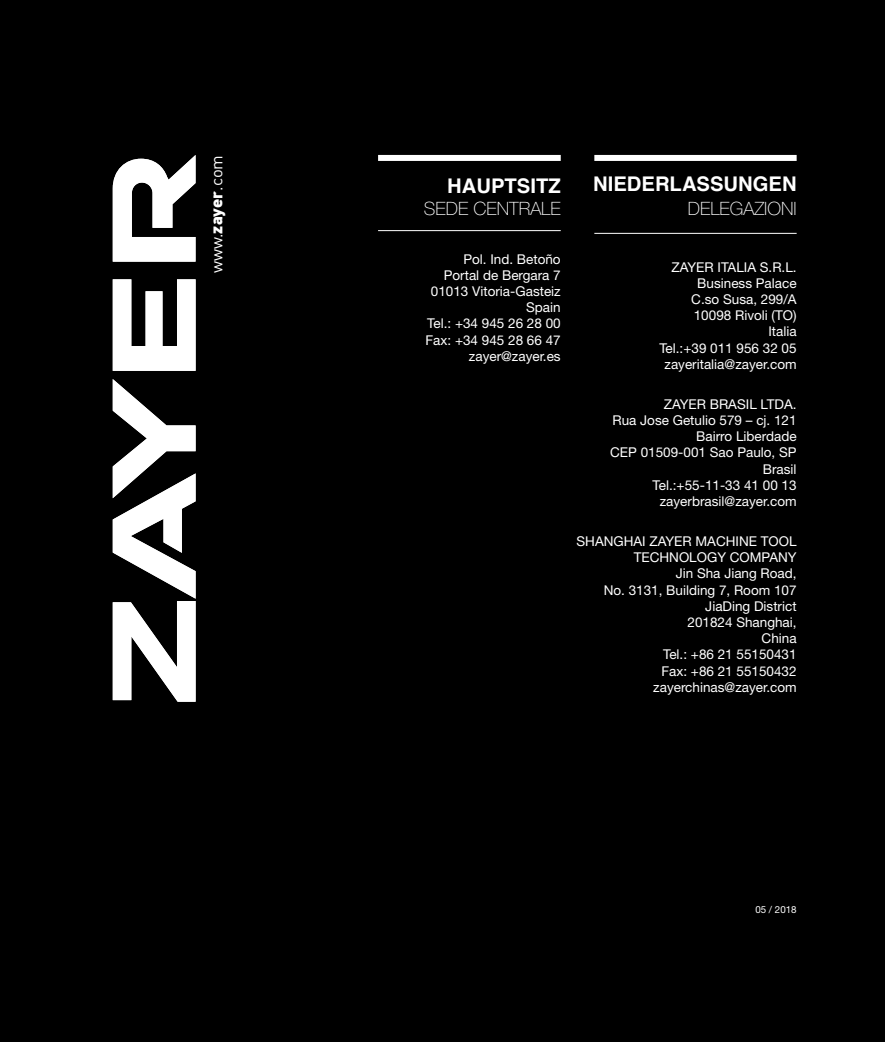
<style>
.page{position:relative;width:885px;height:1042px;background:#fff}
.page>*{position:absolute;margin:0;border:0;box-sizing:border-box;transform-origin:0 0}
.t1{font:700 20.25px "Helvetica";color:#fff}
.t2{font:100 18.45px "Helvetica Neue";color:#fff}
.t3{font:16.65px "DIN";color:#fff}
.t4{font:13.5px/16.2px "Helvetica Neue LT Std";color:#fff;text-align:right}
.t5{font:9.75px "Helvetica Neue LT Std";color:#fff}
.s1{font-weight:900}
</style>
<div class="page">
<div style="left:0;top:0;width:884px;height:1042px;background:#000"></div>
<div style="left:113px;top:262px;width:82px;height:117px;background:#000"></div>
<svg style="left:113px;top:279px;width:82px;height:92px"></svg>
<svg style="left:113px;top:379px;width:82px;height:323px"></svg>
<svg style="left:113px;top:155px;width:82px;height:107px"></svg>
<hr style="left:378px;top:230px;width:182px;height:1px;background:#fff">
<div style="left:378px;top:155px;width:182px;height:6px;background:#fff"></div>
<hr style="left:594px;top:233px;width:202px;height:1px;background:#fff">
<div style="left:594px;top:155px;width:202px;height:6px;background:#fff"></div>
<p class="t3" style="left:206px;top:273px;width:120px;rotate:-90deg">www.<span class="s1">zayer</span>.com</p>
<h1 class="t1" style="left:593px;top:167px;width:205px">NIEDERLASSUNGEN</h1>
<h1 class="t1" style="left:447px;top:169px;width:115px">HAUPTSITZ</h1>
<h2 class="t2" style="left:424px;top:197px;width:138px">SEDE CENTRALE</h2>
<h2 class="t2" style="left:687px;top:198px;width:110px">DELEGAZIONI</h2>
<p class="t4" style="left:425px;top:250px;width:137px">Pol. Ind. Betoño<br>Portal de Bergara 7<br>01013 Vitoria-Gasteiz<br>Spain<br>Tel.: +34 945 26 28 00<br>Fax: +34 945 28 66 47 zayer@zayer.es</p>
<p class="t4" style="left:659px;top:258px;width:139px">ZAYER ITALIA S.R.L.<br>Business Palace<br>C.so Susa, 299/A<br>10098 Rivoli (TO)<br>Italia<br>Tel.:+39 011 956 32 05 zayeritalia@zayer.com</p>
<p class="t4" style="left:610px;top:396px;width:188px">ZAYER BRASIL LTDA.<br>Rua Jose Getulio 579 – cj. 121<br>Bairro Liberdade<br>CEP 01509-001 Sao Paulo, SP<br>Brasil<br>Tel.:+55-11-33 41 00 13 zayerbrasil@zayer.com</p>
<p class="t4" style="left:576px;top:533px;width:221px">SHANGHAI ZAYER MACHINE TOOL<br>TECHNOLOGY COMPANY<br>Jin Sha Jiang Road,<br>No. 3131, Building 7, Room 107<br>JiaDing District<br>201824 Shanghai,<br>China<br>Tel.: +86 21 55150431<br>Fax: +86 21 55150432 zayerchinas@zayer.com</p>
<p class="t5" style="left:755px;top:903px;width:43px">05 / 2018</p>
</div>
